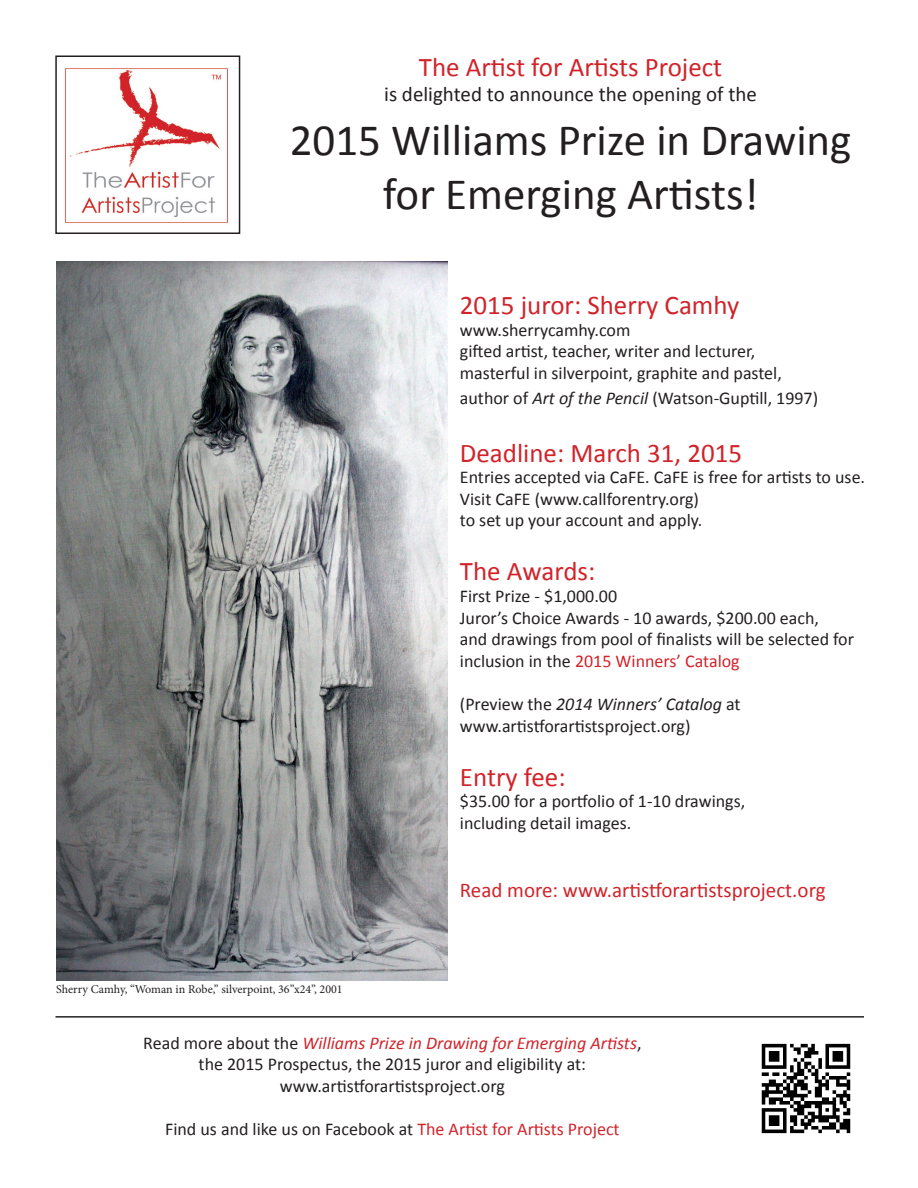
<style>
.page{position:relative;width:918px;height:1188px;background:#fff}
.page>*{position:absolute;margin:0;border:0;box-sizing:border-box;transform-origin:0 0}
.t1{font:45px/54px "Calibri";color:#231f20;text-align:center}
.t2{font:27px "Calibri";color:#d1232a}
.t3{font:21px "Calibri";color:#d1232a}
.t4{font:21px "Calibri";color:#231f20}
.t5{font:18px/21.6px "Calibri";color:#231f20}
.t6{font:12px "Minion Pro";color:#231f20}
.s1{font-style:italic}
.s2{color:#d1232a}
.s3{font-style:italic;color:#d1232a}
</style>
<div class="page">
<svg style="left:55px;top:55px;width:186px;height:179px"></svg>
<img style="left:761px;top:1043px;width:90px;height:91px">
<hr style="left:56px;top:1016px;width:808px;height:2px;background:#231f20">
<img style="left:56px;top:262px;width:391px;height:719px">
<p class="t2" style="left:419px;top:50px;width:305px">The Artist for Artists Project</p>
<p class="t4" style="left:384px;top:81px;width:374px">is delighted to announce the opening of the</p>
<p class="t1" style="left:290px;top:113px;width:563px">2015 Williams Prize in Drawing for Emerging Artists!</p>
<p class="t2" style="left:460px;top:288px;width:281px">2015 juror: Sherry Camhy</p>
<p class="t5" style="left:460px;top:319px;width:324px">www.sherrycamhy.com<br>gifted artist, teacher, writer and lecturer, masterful in silverpoint, graphite and pastel,</p>
<p class="t5" style="left:460px;top:387px;width:360px">author of <span class="s1">Art of the Pencil</span> (Watson-Guptill, 1997)</p>
<p class="t2" style="left:460px;top:436px;width:284px">Deadline: March 31, 2015</p>
<p class="t5" style="left:460px;top:466px;width:407px">Entries accepted via CaFE. CaFE is free for artists to use.<br>Visit CaFE (www.callforentry.org)<br>to set up your account and apply.</p>
<p class="t2" style="left:460px;top:554px;width:137px">The Awards:</p>
<p class="t5" style="left:460px;top:585px;width:159px">First Prize - $1,000.00</p>
<p class="t5" style="left:460px;top:607px;width:396px">Juror’s Choice Awards - 10 awards, $200.00 each,<br>and drawings from pool of finalists will be selected for inclusion in the <span class="s2">2015 Winners’ Catalog</span></p>
<p class="t5" style="left:460px;top:693px;width:282px">(Preview the <span class="s1">2014 Winners’ Catalog</span> at www.artistforartistsproject.org)</p>
<p class="t2" style="left:460px;top:760px;width:107px">Entry fee:</p>
<p class="t5" style="left:460px;top:790px;width:287px">$35.00 for a portfolio of 1-10 drawings, including detail images.</p>
<p class="t6" style="left:56px;top:981px;width:288px">Sherry Camhy, “Woman in Robe,” silverpoint, 36”x24”, 2001</p>
<p class="t3" style="left:460px;top:877px;width:367px">Read more: www.artistforartistsproject.org</p>
<p class="t5" style="left:143px;top:1032px;width:500px;text-align:center">Read more about the <span class="s3">Williams Prize in Drawing for Emerging Artists</span>, the 2015 Prospectus, the 2015 juror and eligibility at: www.artistforartistsproject.org</p>
<p class="t5" style="left:165px;top:1118px;width:456px">Find us and like us on Facebook at <span class="s2">The Artist for Artists Project</span></p>
</div>
